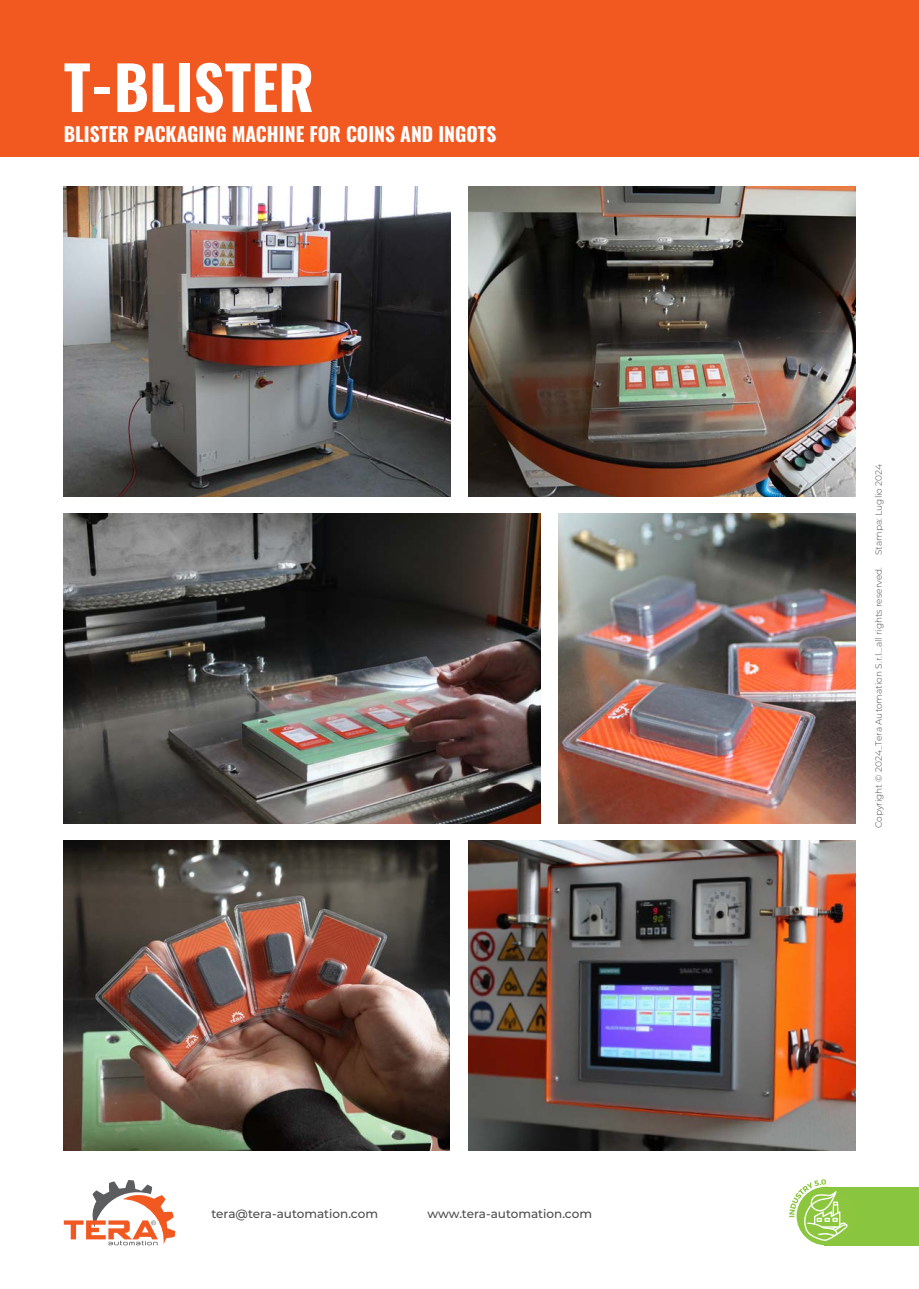
<style>
.page{position:relative;width:919px;height:1289px;background:#fff}
.page>*{position:absolute;margin:0;border:0;box-sizing:border-box;transform-origin:0 0}
.t1{font:700 60px "Oswald";color:#fff}
.t2{font:700 19.5px "Oswald";color:#fff}
.t3{font:500 12px "Montserrat";color:#4d4b4d}
.t4{font:300 9px "Montserrat";color:#4d4b4d}
</style>
<div class="page">
<div style="left:0;top:0;width:918px;height:157px;background:#f15921"></div>
<div style="left:824px;top:1186px;width:94px;height:59px;background:#8ac53f"></div>
<svg style="left:64px;top:1180px;width:111px;height:65px"></svg>
<div style="left:796px;top:1186px;width:59px;height:59px;background:#8bc63e;border-radius:50%"></div>
<svg style="left:789px;top:1179px;width:58px;height:61px"></svg>
<img style="left:64px;top:187px;width:386px;height:309px">
<img style="left:63px;top:513px;width:477px;height:310px">
<img style="left:558px;top:513px;width:297px;height:310px">
<img style="left:468px;top:187px;width:387px;height:309px">
<img style="left:468px;top:840px;width:387px;height:310px">
<img style="left:63px;top:840px;width:386px;height:310px">
<p class="t1" style="left:64px;top:56px;width:252px">T-BLISTER</p>
<p class="t2" style="left:64px;top:124px;width:434px">BLISTER PACKAGING MACHINE FOR COINS AND INGOTS</p>
<p class="t3" style="left:211px;top:1205px;width:168px">tera@tera-automation.com</p>
<p class="t3" style="left:427px;top:1205px;width:166px">www.tera-automation.com</p>
<p class="t4" style="left:872px;top:555px;width:92px;rotate:-90deg">Stampa: Luglio 2024</p>
<p class="t4" style="left:872px;top:828px;width:263px;rotate:-90deg">Copyright © 2024_Tera Automation S.r.l._all rights reserved.</p>
</div>
